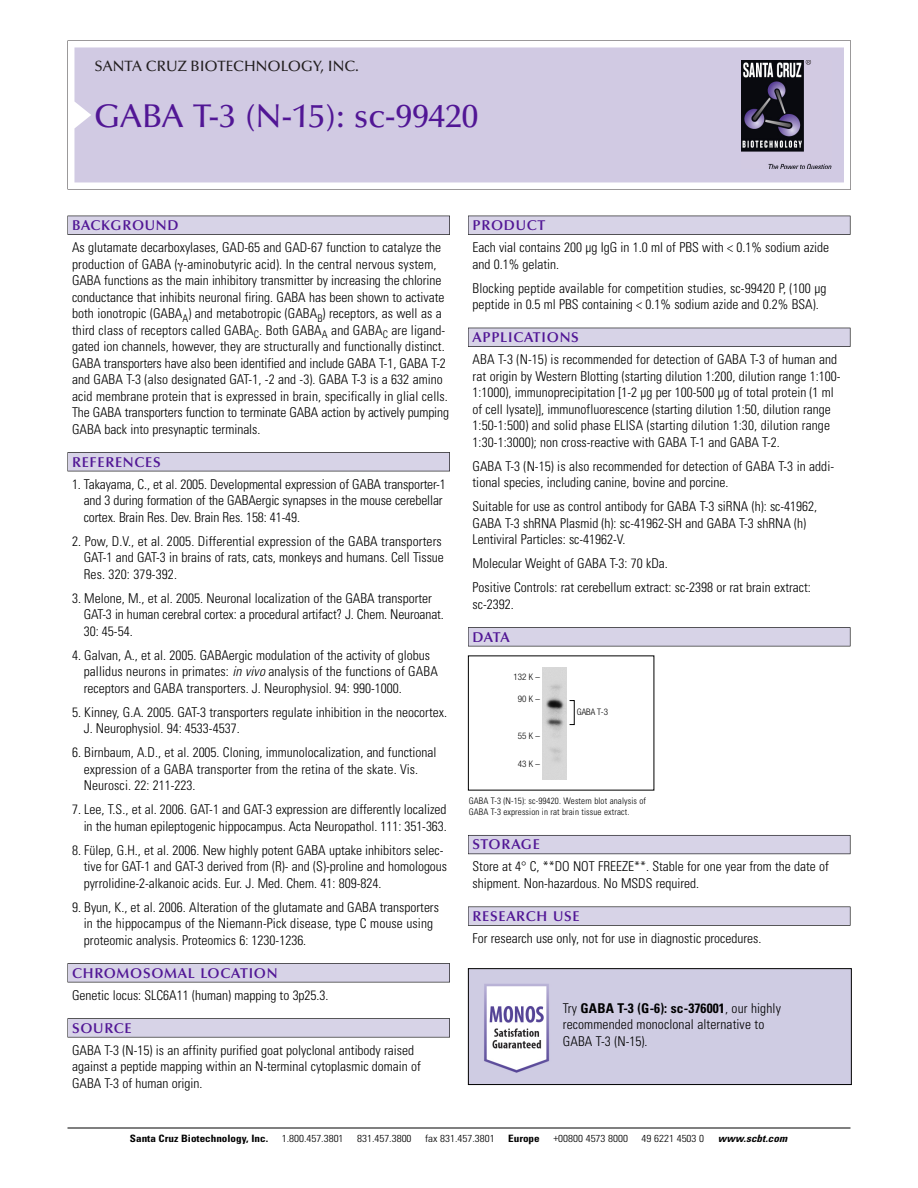
<style>
.page{position:relative;width:918px;height:1188px;background:#fff}
.page>*{position:absolute;margin:0;border:0;box-sizing:border-box;transform-origin:0 0}
.t1{font:500 33px "Optima";color:#511695}
.t2{font:500 15px "Optima";color:#231f20}
.t3{font:600 14.25px "Optima";letter-spacing:.05em;color:#511695}
.t4{font:300 condensed 13.5px/16.5px "Univers";color:#000}
.t5{font:300 condensed 10.2px "Univers";color:#000;scale:1.1 1}
.t6{font:700 condensed 10.2px "Univers";color:#000;scale:1.1 1}
.t7{font:italic 700 condensed 10.2px "Univers";letter-spacing:.005em;color:#000;scale:1.1 1}
.t8{font:300 condensed 9px/10.5px "Univers";letter-spacing:.015em;color:#000}
.t9{font:300 condensed 9px "Helvetica Neue";color:#000}
.s1{font-style:italic}
.s2{font-weight:700}
</style>
<div class="page">
<svg style="left:68px;top:40px;width:783px;height:149px"></svg>
<div style="left:74px;top:47px;width:770px;height:135px;background:#d1cae3"></div>
<img style="left:741px;top:60px;width:90px;height:108px">
<div style="left:68px;top:216px;width:382px;height:19px;background:#525155"></div>
<div style="left:68px;top:216px;width:381px;height:18px;background:#d7d3e7"></div>
<div style="left:68px;top:452px;width:382px;height:19px;background:#525155"></div>
<div style="left:68px;top:453px;width:381px;height:18px;background:#d7d3e7"></div>
<div style="left:68px;top:963px;width:382px;height:19px;background:#545357"></div>
<div style="left:68px;top:964px;width:381px;height:18px;background:#d7d3e7"></div>
<div style="left:68px;top:1018px;width:382px;height:19px;background:#575759"></div>
<div style="left:68px;top:1019px;width:381px;height:18px;background:#d7d3e7"></div>
<div style="left:468px;top:216px;width:382px;height:19px;background:#525155"></div>
<div style="left:468px;top:216px;width:382px;height:18px;background:#d7d3e7"></div>
<div style="left:468px;top:328px;width:382px;height:19px;background:#515055"></div>
<div style="left:468px;top:328px;width:382px;height:18px;background:#d7d3e7"></div>
<div style="left:468px;top:627px;width:382px;height:19px;background:#545357"></div>
<div style="left:468px;top:628px;width:382px;height:18px;background:#d7d3e7"></div>
<div style="left:468px;top:835px;width:382px;height:19px;background:#5b5961"></div>
<div style="left:468px;top:836px;width:382px;height:18px;background:#d7d3e7"></div>
<div style="left:468px;top:907px;width:382px;height:19px;background:#575759"></div>
<div style="left:468px;top:907px;width:382px;height:18px;background:#d7d3e7"></div>
<hr style="left:68px;top:1128px;width:782px;height:1px;background:#000">
<img style="left:542px;top:667px;width:25px;height:113px">
<img style="left:470px;top:970px;width:380px;height:113px">
<div style="left:468px;top:968px;width:384px;height:117px;border:1px solid #000"></div>
<p class="t2" style="left:94px;top:61px;width:266px">SANTA CRUZ BIOTECHNOLOGY, INC.</p>
<h1 class="t1" style="left:94px;top:103px;width:385px">GABA T-3 (N-15): sc-99420</h1>
<p class="t3" style="left:72px;top:219px;width:108px">BACKGROUND</p>
<p class="t4" style="left:72px;top:240px;width:379px">As glutamate decarboxylases, GAD-65 and GAD-67 function to catalyze the production of GABA ( -aminobutyric acid). In the central nervous system, GABA functions as the main inhibitory transmitter by increasing the chlorine conductance that inhibits neuronal firing. GABA has been shown to activate both ionotropic (GABA<sub>A</sub>) and metabotropic (GABA<sub>B</sub>) receptors, as well as a third class of receptors called GABA<sub>C</sub>. Both GABA<sub>A</sub> and GABA<sub>C</sub> are ligand&shy;gated ion channels, however, they are structurally and functionally distinct.<br>GABA transporters have also been identified and include GABA T-1, GABA T-2 and GABA T-3 (also designated GAT-1, -2 and -3). GABA T-3 is a 632 amino acid membrane protein that is expressed in brain, specifically in glial cells.<br>The GABA transporters function to terminate GABA action by actively pumping GABA back into presynaptic terminals.</p>
<p class="t3" style="left:72px;top:456px;width:90px">REFERENCES</p>
<p class="t4" style="left:84px;top:477px;width:364px;text-indent:-12px">1. Takayama, C., et al. 2005. Developmental expression of GABA transporter-1 and 3 during formation of the GABAergic synapses in the mouse cerebellar cortex. Brain Res. Dev. Brain Res. 158: 41-49.</p>
<p class="t4" style="left:84px;top:534px;width:362px;text-indent:-12px">2. Pow, D.V., et al. 2005. Differential expression of the GABA transporters<br>GAT-1 and GAT-3 in brains of rats, cats, monkeys and humans. Cell Tissue<br>Res. 320: 379-392.</p>
<p class="t4" style="left:84px;top:591px;width:362px;text-indent:-12px">3. Melone, M., et al. 2005. Neuronal localization of the GABA transporter<br>GAT-3 in human cerebral cortex: a procedural artifact? J. Chem. Neuroanat.<br>30: 45-54.</p>
<p class="t4" style="left:84px;top:648px;width:356px;text-indent:-12px">4. Galvan, A., et al. 2005. GABAergic modulation of the activity of globus pallidus neurons in primates: <span class="s1">in vivo</span> analysis of the functions of GABA receptors and GABA transporters. J. Neurophysiol. 94: 990-1000.</p>
<p class="t4" style="left:84px;top:705px;width:365px;text-indent:-12px">5. Kinney, G.A. 2005. GAT-3 transporters regulate inhibition in the neocortex.<br>J. Neurophysiol. 94: 4533-4537.</p>
<p class="t4" style="left:84px;top:745px;width:354px;text-indent:-12px">6. Birnbaum, A.D., et al. 2005. Cloning, immunolocalization, and functional expression of a GABA transporter from the retina of the skate. Vis.<br>Neurosci. 22: 211-223.</p>
<p class="t4" style="left:72px;top:802px;width:376px;text-align:right">7. Lee, T.S., et al. 2006. GAT-1 and GAT-3 expression are differently localized in the human epileptogenic hippocampus. Acta Neuropathol. 111: 351-363.</p>
<p class="t4" style="left:84px;top:843px;width:365px;text-indent:-12px">8. Fülep, G.H., et al. 2006. New highly potent GABA uptake inhibitors selec&shy;tive for GAT-1 and GAT-3 derived from (R)- and (S)-proline and homologous pyrrolidine-2-alkanoic acids. Eur. J. Med. Chem. 41: 809-824.</p>
<p class="t4" style="left:84px;top:900px;width:357px;text-indent:-12px">9. Byun, K., et al. 2006. Alteration of the glutamate and GABA transporters in the hippocampus of the Niemann-Pick disease, type C mouse using proteomic analysis. Proteomics 6: 1230-1236.</p>
<p class="t3" style="left:72px;top:967px;width:207px">CHROMOSOMAL LOCATION</p>
<p class="t4" style="left:72px;top:988px;width:258px">Genetic locus: SLC6A11 (human) mapping to 3p25.3.</p>
<p class="t3" style="left:72px;top:1022px;width:61px">SOURCE</p>
<p class="t4" style="left:72px;top:1043px;width:350px">GABA T-3 (N-15) is an affinity purified goat polyclonal antibody raised against a peptide mapping within an N-terminal cytoplasmic domain of<br>GABA T-3 of human origin.</p>
<p class="t3" style="left:473px;top:219px;width:74px">PRODUCT</p>
<p class="t4" style="left:473px;top:240px;width:358px">Each vial contains 200 µg IgG in 1.0 ml of PBS with &lt; 0.1% sodium azide and 0.1% gelatin.</p>
<p class="t4" style="left:473px;top:281px;width:356px">Blocking peptide available for competition studies, sc-99420 P, (100 µg peptide in 0.5 ml PBS containing &lt; 0.1% sodium azide and 0.2% BSA).</p>
<p class="t3" style="left:473px;top:332px;width:108px">APPLICATIONS</p>
<p class="t4" style="left:473px;top:352px;width:370px">ABA T-3 (N-15) is recommended for detection of GABA T-3 of human and rat origin by Western Blotting (starting dilution 1:200, dilution range 1:100- 1:1000), immunoprecipitation [1-2 µg per 100-500 µg of total protein (1 ml of cell lysate)], immunofluorescence (starting dilution 1:50, dilution range 1:50-1:500) and solid phase ELISA (starting dilution 1:30, dilution range 1:30-1:3000); non cross-reactive with GABA T-1 and GABA T-2.</p>
<p class="t4" style="left:473px;top:459px;width:363px">GABA T-3 (N-15) is also recommended for detection of GABA T-3 in addi&shy;tional species, including canine, bovine and porcine.</p>
<p class="t4" style="left:473px;top:499px;width:346px">Suitable for use as control antibody for GABA T-3 siRNA (h): sc-41962,<br>GABA T-3 shRNA Plasmid (h): sc-41962-SH and GABA T-3 shRNA (h)<br>Lentiviral Particles: sc-41962-V.</p>
<p class="t4" style="left:473px;top:553px;width:340px;line-height:24px">Molecular Weight of GABA T-3: 70 kDa.<br>Positive Controls: rat cerebellum extract: sc-2398 or rat brain extract:</p>
<p class="t4" style="left:473px;top:597px;width:43px">sc-2392.</p>
<p class="t3" style="left:473px;top:631px;width:39px">DATA</p>
<p class="t9" style="left:513px;top:674px;width:28px">132 K –</p>
<p class="t9" style="left:518px;top:696px;width:24px">90K–</p>
<p class="t9" style="left:518px;top:733px;width:24px">55K–</p>
<p class="t9" style="left:518px;top:761px;width:24px">43K–</p>
<p class="t9" style="left:577px;top:709px;width:33px">GABA T-3</p>
<p class="t8" style="left:469px;top:797px;width:179px">GABA T-3 (N-15): sc-99420. Western blot analysis of<br>GABA T-3 expression in rat brain tissue extract.</p>
<p class="t3" style="left:473px;top:839px;width:69px">STORAGE</p>
<p class="t4" style="left:473px;top:860px;width:358px">Store at 4° C, **DO NOT FREEZE**. Stable for one year from the date of shipment. Non-hazardous. No MSDS required.</p>
<p class="t3" style="left:473px;top:910px;width:109px">RESEARCH USE</p>
<p class="t4" style="left:473px;top:931px;width:290px">For research use only, not for use in diagnostic procedures.</p>
<p class="t4" style="left:563px;top:1001px;width:220px">Try <span class="s2">GABA T-3 (G-6): sc-376001</span>, our highly recommended monoclonal alternative to<br>GABA T-3 (N-15).</p>
<p class="t6" style="left:130px;top:1135px;width:127px">Santa Cruz Biotechnology, Inc.</p>
<p class="t5" style="left:282px;top:1135px;width:58px">1.800.457.3801</p>
<p class="t5" style="left:357px;top:1135px;width:51px">831.457.3800</p>
<p class="t5" style="left:425px;top:1135px;width:65px">fax 831.457.3801</p>
<p class="t6" style="left:508px;top:1135px;width:30px">Europe</p>
<p class="t5" style="left:553px;top:1135px;width:69px">+00800 4573 8000</p>
<p class="t5" style="left:642px;top:1135px;width:58px">49 6221 4503 0</p>
<p class="t7" style="left:718px;top:1135px;width:64px">www.scbt.com</p>
</div>
